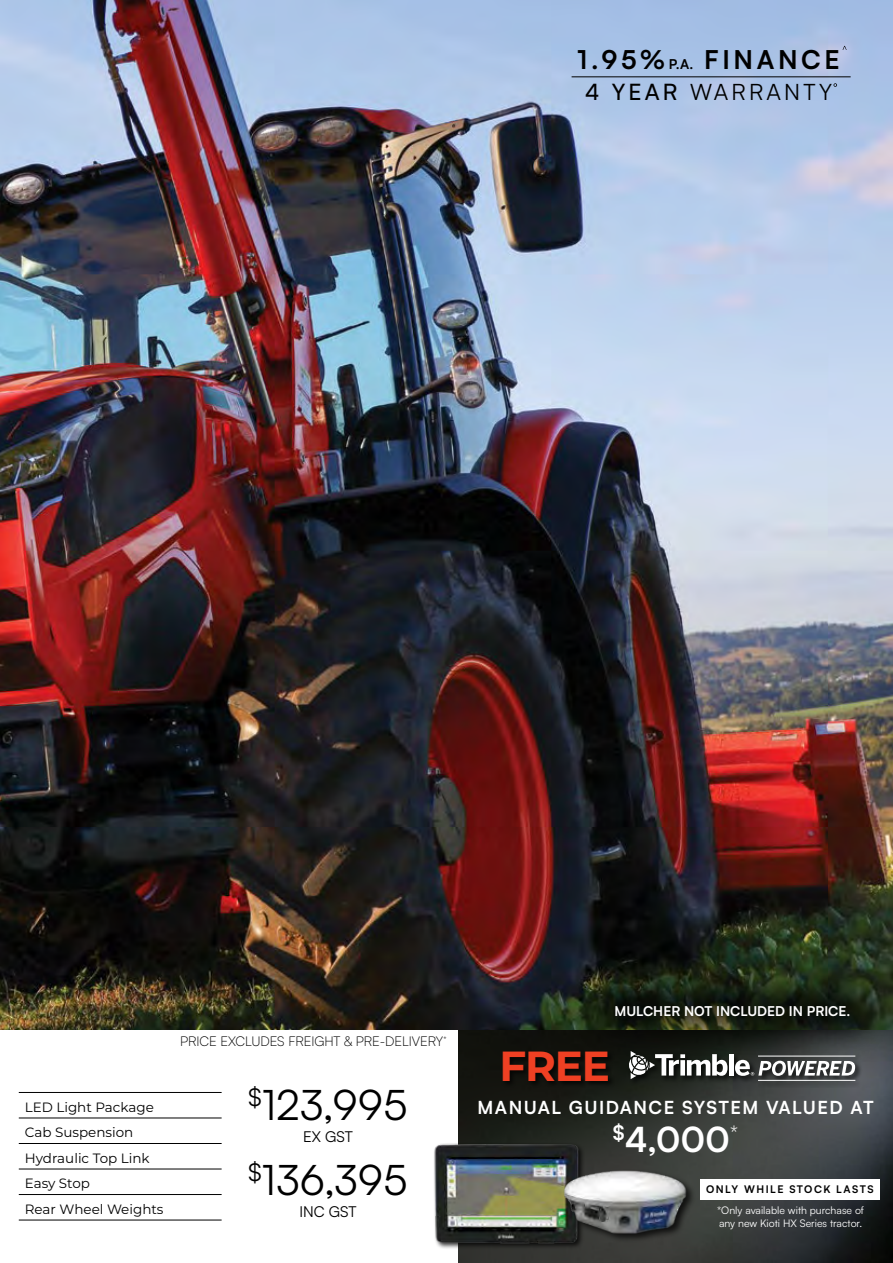
<style>
.page{position:relative;width:893px;height:1263px;background:#fff}
.page>*{position:absolute;margin:0;border:0;box-sizing:border-box;transform-origin:0 0}
.t1{font:42px "Satoshi";color:#000}
.t2{font:700 42px "Montserrat";color:#ef4023}
.t3{font:700 34.5px "Satoshi";color:#fff}
.t4{font:700 25.95px "Satoshi";letter-spacing:.14em;color:#000}
.t5{font:22.5px "Satoshi";letter-spacing:.14em;color:#000}
.t6{font:700 18px "Satoshi";letter-spacing:.08em;color:#fff}
.t7{font:15px "Satoshi";color:#000}
.t8{font:13.5px/25.5px "Montserrat";color:#000}
.t9{font:300 13.5px "Satoshi";letter-spacing:-.005em;color:#000}
.t10{font:700 13.5px "Satoshi";color:#fff}
.t11{font:10.5px/12.6px "Satoshi";color:#fff}
.t12{font:700 10.5px "Satoshi";letter-spacing:.14em;color:#000}
.s1{font-size:13.5px}
.s2{font-weight:500}
</style>
<div class="page">
<img style="left:458px;top:1029px;width:435px;height:234px">
<img style="left:0;top:0;width:893px;height:1029px">
<hr style="left:19px;top:1092px;width:203px;height:1px;background:#000">
<hr style="left:19px;top:1117px;width:203px;height:1px;background:#000">
<hr style="left:19px;top:1143px;width:203px;height:1px;background:#000">
<hr style="left:19px;top:1168px;width:203px;height:1px;background:#000">
<hr style="left:19px;top:1194px;width:203px;height:1px;background:#000">
<hr style="left:19px;top:1220px;width:203px;height:1px;background:#000">
<img style="left:434px;top:1133px;width:154px;height:121px">
<div style="left:576px;top:966px;width:312px;height:91px;background:#000;opacity:.75"></div>
<div style="left:628px;top:1050px;width:235px;height:38px;background:#000;opacity:.75"></div>
<hr style="left:758px;top:1056px;width:97px;height:1px;background:#fff">
<hr style="left:758px;top:1080px;width:97px;height:1px;background:#fff">
<div style="left:729px;top:1054px;width:5px;height:21px;background:#fff"></div>
<svg style="left:735px;top:1060px;width:120px;height:16px"></svg>
<svg style="left:629px;top:1051px;width:98px;height:28px"></svg>
<div style="left:501px;top:1050px;width:115px;height:38px;background:#0d0d09"></div>
<hr style="left:572px;top:77px;width:279px;height:1px;background:#000">
<svg style="left:833px;top:83px;width:4px;height:4px"></svg>
<svg style="left:842px;top:46px;width:5px;height:4px"></svg>
<div style="left:700px;top:1179px;width:180px;height:20px;background:#fff"></div>
<img style="left:534px;top:1155px;width:183px;height:108px">
<h3 class="t4" style="left:577px;top:40px;width:264px">1.95%<span class="s1">P.A.</span> FINANCE</h3>
<h3 class="t5" style="left:585px;top:77px;width:248px"><span class="s2">4 YEAR</span> WARRANTY</h3>
<p class="t8" style="left:25px;top:1094px;width:140px">LED Light Package<br>Cab Suspension<br>Hydraulic Top Link<br>Easy Stop<br>Rear Wheel Weights</p>
<p class="t9" style="left:180px;top:1033px;width:268px">PRICE EXCLUDES FREIGHT &amp; PRE-DELIVERY<sup>*</sup></p>
<h1 class="t1" style="left:248px;top:1077px;width:161px"><sup>$</sup>123,995</h1>
<p class="t7" style="left:303px;top:1127px;width:51px">EX GST</p>
<h1 class="t1" style="left:248px;top:1152px;width:161px"><sup>$</sup>136,395</h1>
<p class="t7" style="left:299px;top:1202px;width:59px">INC GST</p>
<p class="t10" style="left:614px;top:1002px;width:237px">MULCHER NOT INCLUDED IN PRICE.</p>
<h1 class="t2" style="left:500px;top:1035px;width:112px">FREE</h1>
<h3 class="t6" style="left:478px;top:1095px;width:397px">MANUAL GUIDANCE SYSTEM VALUED AT</h3>
<h2 class="t3" style="left:613px;top:1114px;width:127px"><sup>$</sup>4,000<sup>*</sup></h2>
<p class="t12" style="left:706px;top:1181px;width:169px">ONLY WHILE STOCK LASTS</p>
<p class="t11" style="left:717px;top:1203px;width:148px">*Only available with purchase of any new Kioti HX Series tractor.</p>
</div>
